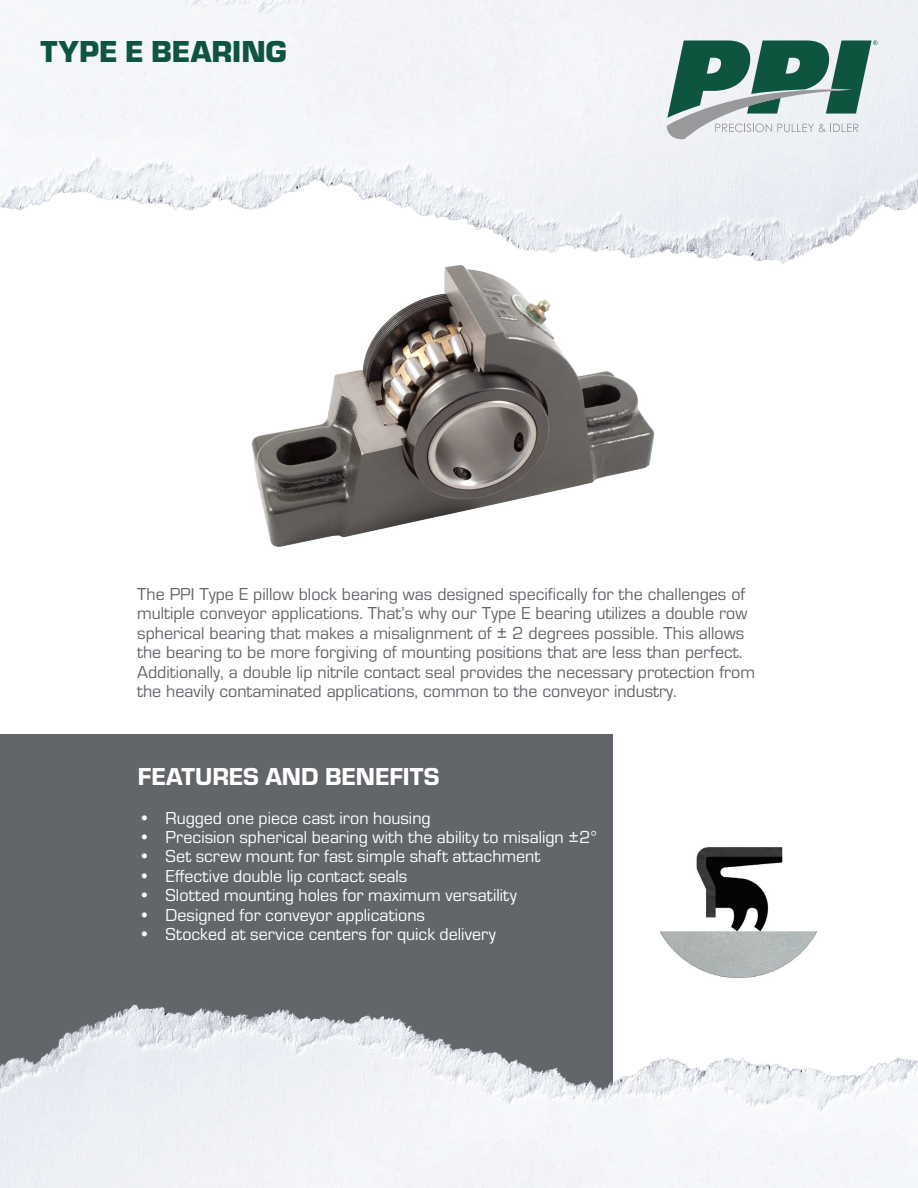
<style>
.page{position:relative;width:918px;height:1188px;background:#fff}
.page>*{position:absolute;margin:0;border:0;box-sizing:border-box;transform-origin:0 0}
.t1{font:900 31.5px "Eurostile";color:#0d553f}
.t2{font:25.5px "Eurostile Hea";color:#fff}
.t3{font:18px/19.5px "Eurostile";color:#62656a}
.t4{font:18px "Eurostile";color:#fff}
</style>
<div class="page">
<img style="left:659px;top:847px;width:159px;height:131px">
<div style="left:0;top:734px;width:612px;height:454px;background:#62656a"></div>
<img style="left:0;top:999px;width:918px;height:189px">
<img style="left:0;top:0;width:918px;height:264px">
<svg style="left:667px;top:40px;width:211px;height:99px"></svg>
<img style="left:219px;top:201px;width:480px;height:346px">
<h1 class="t1" style="left:40px;top:28px;width:248px">TYPE E BEARING</h1>
<p class="t3" style="left:137px;top:583px;width:619px">The PPI Type E pillow block bearing was designed specifically for the challenges of multiple conveyor applications. That’s why our Type E bearing utilizes a double row spherical bearing that makes a misalignment of ± 2 degrees possible. This allows the bearing to be more forgiving of mounting positions that are less than perfect.<br>Additionally, a double lip nitrile contact seal provides the necessary protection from the heavily contaminated applications, common to the conveyor industry.</p>
<h2 class="t2" style="left:138px;top:758px;width:303px">FEATURES AND BENEFITS</h2>
<p class="t4" style="left:139px;top:805px;width:294px">• Rugged one piece cast iron housing</p>
<p class="t4" style="left:139px;top:825px;width:460px">• Precision spherical bearing with the ability to misalign ±2°</p>
<p class="t4" style="left:139px;top:844px;width:403px">• Set screw mount for fast simple shaft attachment</p>
<p class="t4" style="left:139px;top:864px;width:270px">• Effective double lip contact seals</p>
<p class="t4" style="left:139px;top:883px;width:380px">• Slotted mounting holes for maximum versatility</p>
<p class="t4" style="left:139px;top:903px;width:288px">• Designed for conveyor applications</p>
<p class="t4" style="left:139px;top:922px;width:359px">• Stocked at service centers for quick delivery</p>
</div>
